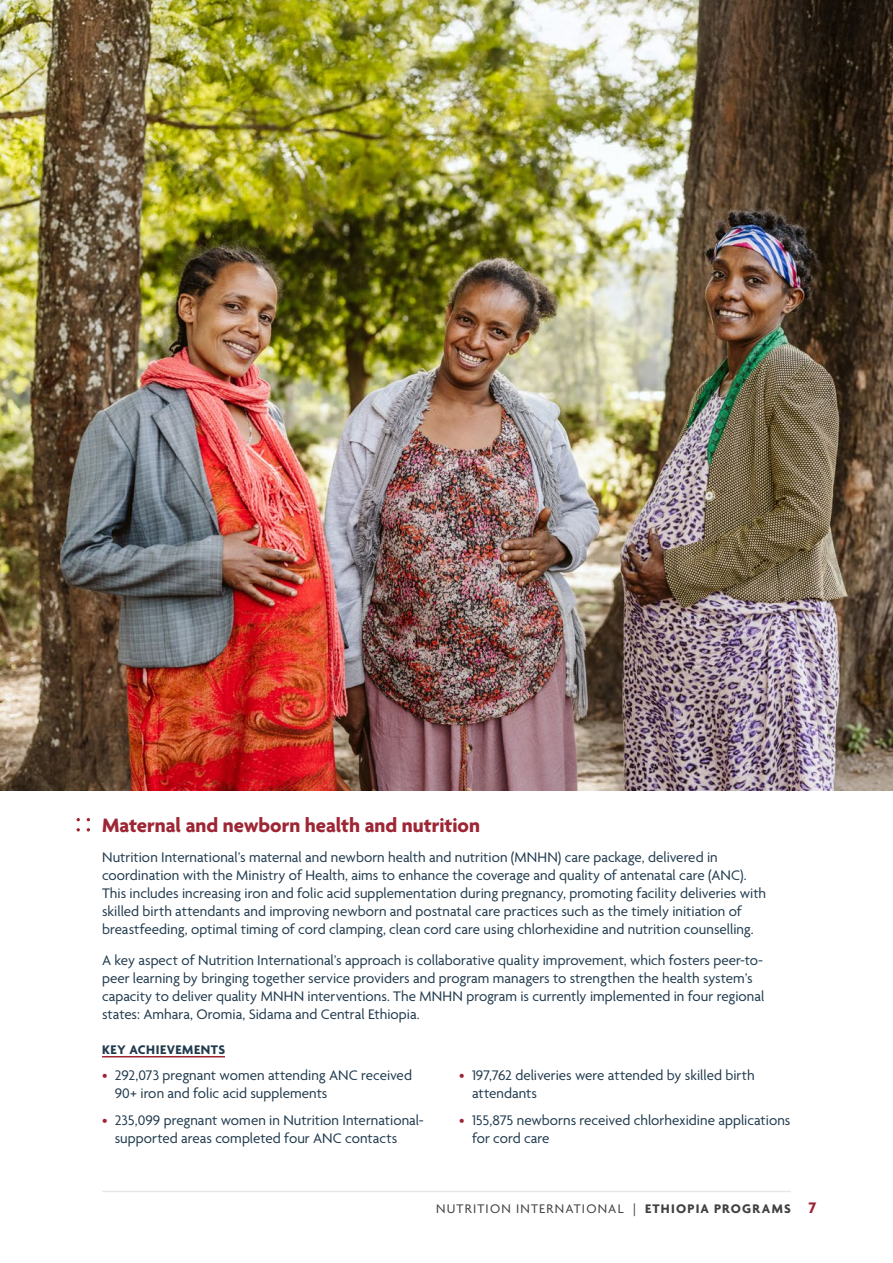
<style>
.page{position:relative;width:893px;height:1263px;background:#fff}
.page>*{position:absolute;margin:0;border:0;box-sizing:border-box;transform-origin:0 0}
.t1{font:700 21px "Agenda";letter-spacing:-.005em;color:#9d2432}
.t2{font:15px/18px "Agenda";color:#1e384b}
.t3{font:13.5px "Agenda";letter-spacing:.09em;color:#414042}
.t4{font:700 13.5px "Agenda";letter-spacing:.04em;color:#1e384b}
.s1{font-style:italic;color:#9d2432}
.s2{font-weight:700}
.s3{font-weight:700;font-size:16.5px;color:#9d2432}
</style>
<div class="page">
<img style="left:0;top:0;width:893px;height:791px">
<hr style="left:102px;top:1056px;width:123px;height:1px;background:#9d2432">
<hr style="left:102px;top:1191px;width:689px;height:1px;background:#e6e7e8">
<h1 class="t1" style="left:102px;top:812px;width:379px">Maternal and newborn health and nutrition</h1>
<p class="t2" style="left:102px;top:850px;width:666px">Nutrition International’s maternal and newborn health and nutrition (MNHN) care package, delivered in coordination with the Ministry of Health, aims to enhance the coverage and quality of antenatal care (ANC).<br>This includes increasing iron and folic acid supplementation during pregnancy, promoting facility deliveries with skilled birth attendants and improving newborn and postnatal care practices such as the timely initiation of breastfeeding, optimal timing of cord clamping, clean cord care using chlorhexidine and nutrition counselling.</p>
<p class="t2" style="left:102px;top:952px;width:664px">A key aspect of Nutrition International’s approach is collaborative quality improvement, which fosters peer-to&shy;peer learning by bringing together service providers and program managers to strengthen the health system’s capacity to deliver quality MNHN interventions. The MNHN program is currently implemented in four regional states: Amhara, Oromia, Sidama and Central Ethiopia.</p>
<p class="t4" style="left:102px;top:1044px;width:125px">KEY ACHIEVEMENTS</p>
<p class="t2" style="left:115px;top:1068px;width:299px;text-indent:-13px"><span class="s1">•</span> 292,073 pregnant women attending ANC received<br>90+ iron and folic acid supplements</p>
<p class="t2" style="left:115px;top:1112px;width:311px;text-indent:-13px"><span class="s1">•</span> 235,099 pregnant women in Nutrition International&shy;supported areas completed four ANC contacts</p>
<p class="t2" style="left:472px;top:1068px;width:284px;text-indent:-13px"><span class="s1">•</span> 197,762 deliveries were attended by skilled birth attendants</p>
<p class="t2" style="left:472px;top:1112px;width:320px;text-indent:-13px"><span class="s1">•</span> 155,875 newborns received chlorhexidine applications for cord care</p>
<p class="t3" style="left:436px;top:1203px;width:382px">NUTRITION INTERNATIONAL | <span class="s2">ETHIOPIA PROGRAMS</span> <span class="s3">7</span></p>
</div>
